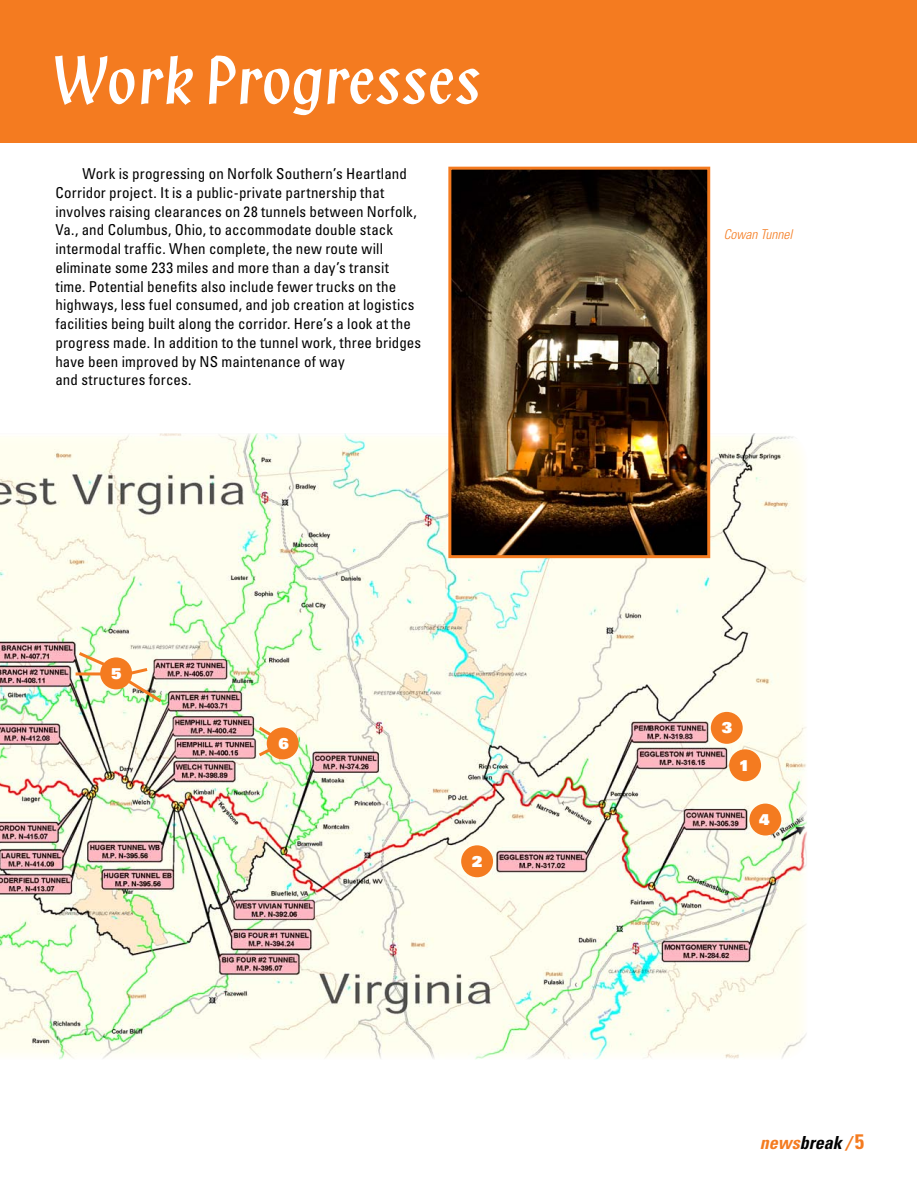
<style>
.page{position:relative;width:917px;height:1188px;background:#fff}
.page>*{position:absolute;margin:0;border:0;box-sizing:border-box;transform-origin:0 0}
.t1{font:64.5px "Klang MT Std";letter-spacing:-.005em;color:#fff}
.t2{font:italic 700 condensed 18px "Univers LT Std";color:#f47b20}
.t3{font:condensed 15px/18.8px "Univers LT Std";letter-spacing:.01em;color:#000}
.t4{font:15px "Univers LT Std X Black";color:#fff}
.t5{font:italic 300 condensed 13.5px "Univers LT Std";color:#f47b20}
.s1{color:#000}
.s2{font-style:normal;font-size:21px}
</style>
<div class="page">
<img style="left:0;top:433px;width:807px;height:626px">
<div style="left:100px;top:657px;width:32px;height:32px;background:#f47b20;border-radius:50%"></div>
<div style="left:267px;top:727px;width:32px;height:32px;background:#f47b20;border-radius:50%"></div>
<div style="left:461px;top:845px;width:32px;height:32px;background:#f47b20;border-radius:50%"></div>
<div style="left:711px;top:711px;width:32px;height:32px;background:#f47b20;border-radius:50%"></div>
<div style="left:729px;top:749px;width:32px;height:32px;background:#f47b20;border-radius:50%"></div>
<div style="left:749px;top:803px;width:32px;height:32px;background:#f47b20;border-radius:50%"></div>
<svg style="left:76px;top:649px;width:35px;height:20px"></svg>
<hr style="left:76px;top:672px;width:31px;height:3px;background:#f47b20">
<svg style="left:124px;top:665px;width:41px;height:40px"></svg>
<svg style="left:255px;top:723px;width:22px;height:36px"></svg>
<div style="left:0;top:0;width:917px;height:143px;background:#f47b20"></div>
<img style="left:452px;top:171px;width:254px;height:383px">
<div style="left:448px;top:167px;width:262px;height:391px;border:3px solid #f47b20"></div>
<h1 class="t1" style="left:50px;top:46px;width:433px">Work Progresses</h1>
<p class="t3" style="left:55px;top:164px;width:367px;text-indent:27px">Work is progressing on Norfolk Southern’s Heartland Corridor project. It is a public-private partnership that involves raising clearances on 28 tunnels between Norfolk, Va., and Columbus, Ohio, to accommodate double stack intermodal traffic. When complete, the new route will eliminate some 233 miles and more than a day’s transit time. Potential benefits also include fewer trucks on the highways, less fuel consumed, and job creation at logistics facilities being built along the corridor. Here’s a look at the progress made. In addition to the tunnel work, three bridges have been improved by NS maintenance of way<br>and structures forces.</p>
<p class="t4" style="left:111px;top:664px;width:12px">5</p>
<p class="t4" style="left:278px;top:733px;width:12px">6</p>
<p class="t4" style="left:472px;top:851px;width:12px">2</p>
<p class="t5" style="left:724px;top:226px;width:70px">Cowan Tunnel</p>
<p class="t4" style="left:722px;top:717px;width:12px">3</p>
<p class="t4" style="left:739px;top:755px;width:12px">1</p>
<p class="t4" style="left:759px;top:809px;width:12px">4</p>
<p class="t2" style="left:760px;top:1131px;width:106px">news<span class="s1">break</span> / <span class="s2">5</span></p>
</div>
